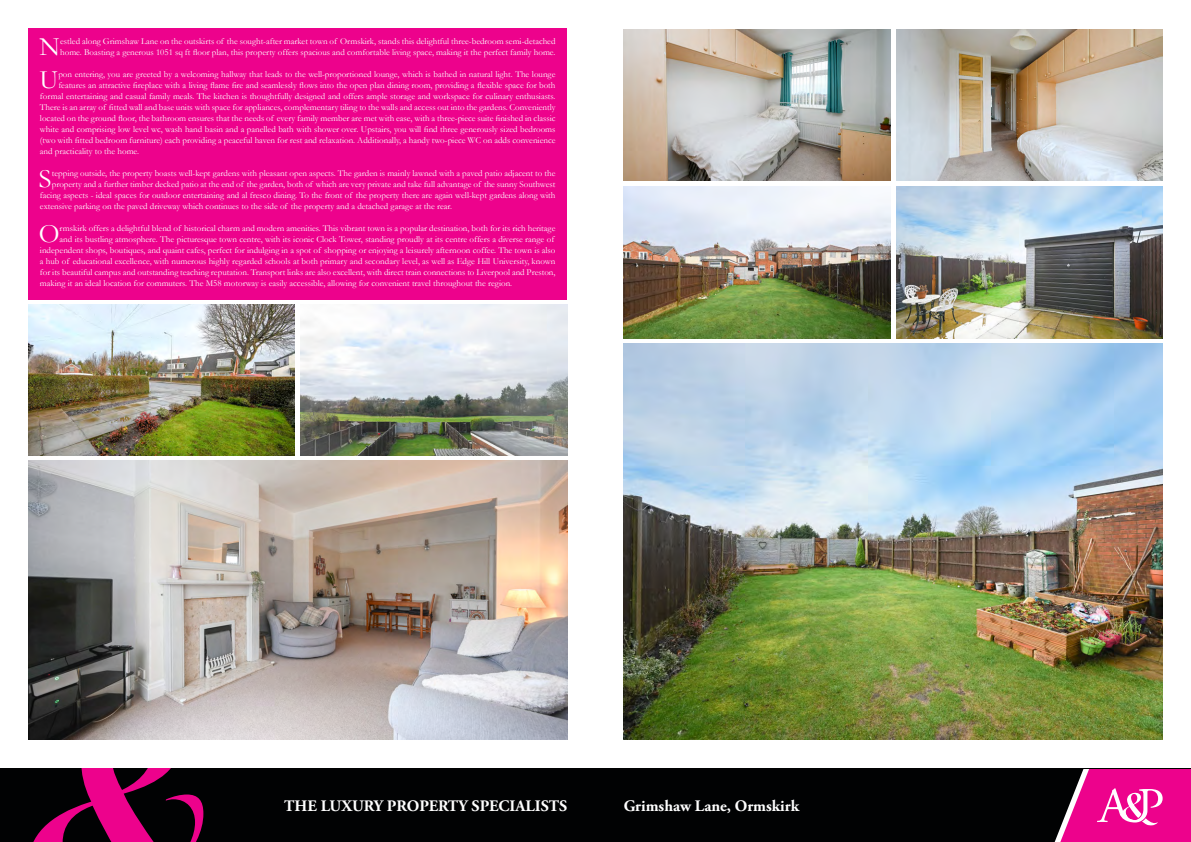
<style>
.page{position:relative;width:1191px;height:842px;background:#fff}
.page>*{position:absolute;margin:0;border:0;box-sizing:border-box;transform-origin:0 0}
.t1{font:26.6px "Garamond";color:#fff}
.t2{font:700 16px "Adobe Garamond Pro";color:#fff}
.t3{font:9px/11px "Garamond";color:#fff}
</style>
<div class="page">
<div style="left:0;top:769px;width:1191px;height:73px;background:#010203"></div>
<svg style="left:33px;top:769px;width:171px;height:73px"></svg>
<svg style="left:1054px;top:769px;width:137px;height:73px;background:#d51e89"></svg>
<img style="left:28px;top:461px;width:539px;height:279px">
<div style="left:28px;top:28px;width:539px;height:272px;background:#ed028c"></div>
<img style="left:624px;top:343px;width:538px;height:397px">
<img style="left:896px;top:186px;width:266px;height:152px">
<img style="left:624px;top:186px;width:266px;height:152px">
<img style="left:896px;top:29px;width:266px;height:152px">
<img style="left:624px;top:29px;width:266px;height:152px">
<img style="left:28px;top:304px;width:267px;height:152px">
<img style="left:300px;top:304px;width:267px;height:152px">
<p class="t1" style="left:40px;top:29px;width:22px">N</p>
<p class="t3" style="left:60px;top:36px;width:497px">estled along Grimshaw Lane on the outskirts of the sought-after market town of Ormskirk, stands this delightful three-bedroom semi-detached home. Boasting a generous 1051 sq ft floor plan, this property offers spacious and comfortable living space, making it the perfect family home.</p>
<p class="t1" style="left:39px;top:62px;width:20px">U</p>
<p class="t3" style="left:58px;top:69px;width:498px">pon entering, you are greeted by a welcoming hallway that leads to the well-proportioned lounge, which is bathed in natural light. The lounge</p>
<p class="t3" style="left:58px;top:80px;width:498px">features an attractive fireplace with a living flame fire and seamlessly flows into the open plan dining room, providing a flexible space for both</p>
<p class="t3" style="left:40px;top:91px;width:517px">formal entertaining and casual family meals. The kitchen is thoughtfully designed and offers ample storage and workspace for culinary enthusiasts.</p>
<p class="t3" style="left:40px;top:102px;width:517px">There is an array of fitted wall and base units with space for appliances, complementary tiling to the walls and access out into the gardens. Conveniently</p>
<p class="t3" style="left:40px;top:113px;width:517px">located on the ground floor, the bathroom ensures that the needs of every family member are met with ease, with a three-piece suite finished in classic</p>
<p class="t3" style="left:40px;top:124px;width:517px">white and comprising low level wc, wash hand basin and a panelled bath with shower over. Upstairs, you will find three generously sized bedrooms</p>
<p class="t3" style="left:40px;top:135px;width:517px">(two with fitted bedroom furniture) each providing a peaceful haven for rest and relaxation. Additionally, a handy two-piece WC on adds convenience</p>
<p class="t3" style="left:40px;top:146px;width:101px">and practicality to the home.</p>
<p class="t1" style="left:39px;top:161px;width:14px">S</p>
<p class="t3" style="left:52px;top:168px;width:505px">tepping outside, the property boasts well-kept gardens with pleasant open aspects. The garden is mainly lawned with a paved patio adjacent to the</p>
<p class="t3" style="left:52px;top:179px;width:505px">property and a further timber decked patio at the end of the garden, both of which are very private and take full advantage of the sunny Southwest</p>
<p class="t3" style="left:40px;top:190px;width:517px">facing aspects - ideal spaces for outdoor entertaining and al fresco dining. To the front of the property there are again well-kept gardens along with</p>
<p class="t3" style="left:40px;top:201px;width:414px">extensive parking on the paved driveway which continues to the side of the property and a detached garage at the rear.</p>
<p class="t1" style="left:39px;top:216px;width:22px">O</p>
<p class="t3" style="left:60px;top:223px;width:497px">rmskirk offers a delightful blend of historical charm and modern amenities. This vibrant town is a popular destination, both for its rich heritage</p>
<p class="t3" style="left:60px;top:234px;width:496px">and its bustling atmosphere. The picturesque town centre, with its iconic Clock Tower, standing proudly at its centre offers a diverse range of</p>
<p class="t3" style="left:40px;top:245px;width:517px">independent shops, boutiques, and quaint cafes, perfect for indulging in a spot of shopping or enjoying a leisurely afternoon coffee. The town is also</p>
<p class="t3" style="left:40px;top:256px;width:517px">a hub of educational excellence, with numerous highly regarded schools at both primary and secondary level, as well as Edge Hill University, known</p>
<p class="t3" style="left:40px;top:267px;width:517px">for its beautiful campus and outstanding teaching reputation. Transport links are also excellent, with direct train connections to Liverpool and Preston,</p>
<p class="t3" style="left:40px;top:278px;width:474px">making it an ideal location for commuters. The M58 motorway is easily accessible, allowing for convenient travel throughout the region.</p>
<p class="t2" style="left:284px;top:797px;width:284px">THE LUXURY PROPERTY SPECIALISTS</p>
<p class="t2" style="left:624px;top:797px;width:177px">Grimshaw Lane, Ormskirk</p>
</div>
